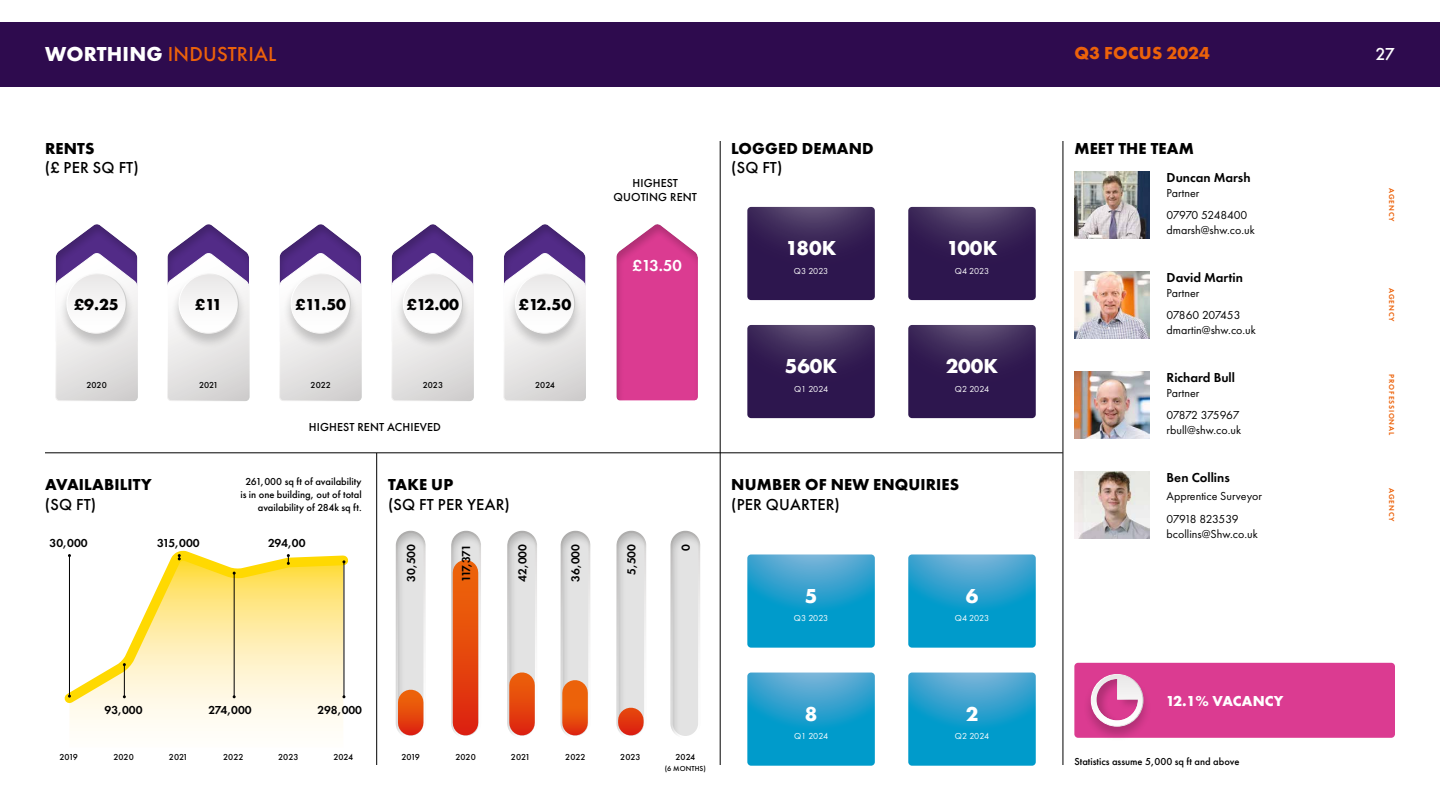
<style>
.page{position:relative;width:1440px;height:810px;background:#fff}
.page>*{position:absolute;margin:0;border:0;box-sizing:border-box;transform-origin:0 0}
.t1{font:700 21px "Futura PT";color:#fff}
.t2{font:500 21px "Futura PT";letter-spacing:.01em;color:#ec620a}
.t3{font:700 18px "Futura PT";letter-spacing:.005em;color:#ec620a}
.t4{font:500 18px "Futura PT";color:#fff}
.t5{font:700 16.5px "Futura PT";letter-spacing:.01em;color:#000}
.t6{font:500 16.5px "Futura PT";letter-spacing:.01em;color:#000}
.t7{font:600 16.5px "Futura PT";color:#fff}
.t8{font:700 15px "Futura PT";letter-spacing:.01em;color:#fff}
.t9{font:600 13.5px "Futura PT";color:#000}
.t10{font:12px/22.5px "Futura PT";color:#000}
.t11{font:600 12px "Futura PT";color:#000}
.t12{font:500 12px/14.4px "Futura PT";letter-spacing:.01em;color:#000;text-align:center}
.t13{font:12px/22.5px "Futura PT";letter-spacing:-.025em;color:#000}
.t14{font:500 10.5px/12.6px "Futura PT";color:#000;text-align:right}
.t15{font:500 9px "Futura PT";color:#000}
.t16{font:9px "Futura PT";letter-spacing:-.015em;color:#fff}
.t17{font:600 7.5px "Futura PT";letter-spacing:.11em;color:#ec620a}
.t18{font:500 7.5px "Futura PT";letter-spacing:.01em;color:#000}
.s1{font-weight:700;color:#fff}
</style>
<div class="page">
<div style="left:0;top:22px;width:1440px;height:65px;background:#2e0b4e"></div>
<div style="left:395px;top:530px;width:32px;height:209px;background:#000;opacity:.2"></div>
<div style="left:451px;top:530px;width:31px;height:209px;background:#000;opacity:.2"></div>
<div style="left:507px;top:530px;width:31px;height:209px;background:#000;opacity:.2"></div>
<div style="left:560px;top:530px;width:32px;height:209px;background:#000;opacity:.2"></div>
<hr style="left:45px;top:453px;width:1018px;height:1px;background:#000">
<hr style="left:720px;top:141px;width:1px;height:624px;background:#000">
<hr style="left:1063px;top:141px;width:1px;height:624px;background:#000">
<hr style="left:376px;top:453px;width:1px;height:312px;background:#000">
<svg style="left:55px;top:224px;width:489px;height:177px"></svg>
<svg style="left:544px;top:212px;width:228px;height:228px"></svg>
<svg style="left:747px;top:207px;width:128px;height:93px;background:#362155"></svg>
<svg style="left:747px;top:554px;width:128px;height:94px;background:#21a0cd"></svg>
<svg style="left:747px;top:325px;width:128px;height:93px;background:#362155"></svg>
<svg style="left:747px;top:673px;width:128px;height:93px;background:#20a0cd"></svg>
<svg style="left:908px;top:207px;width:128px;height:93px;background:#362155"></svg>
<svg style="left:908px;top:554px;width:128px;height:94px;background:#21a0cd"></svg>
<svg style="left:908px;top:325px;width:128px;height:93px;background:#362155"></svg>
<svg style="left:908px;top:673px;width:128px;height:93px;background:#20a0cd"></svg>
<div style="left:616px;top:530px;width:32px;height:209px;background:#000;opacity:.2"></div>
<div style="left:670px;top:530px;width:32px;height:209px;background:#000;opacity:.2"></div>
<div style="left:70px;top:712px;width:273px;height:16px;background:#fffcf1"></div>
<svg style="left:64px;top:550px;width:284px;height:162px"></svg>
<hr style="left:69px;top:556px;width:1px;height:140px;background:#000">
<hr style="left:124px;top:665px;width:1px;height:32px;background:#000">
<hr style="left:234px;top:573px;width:1px;height:124px;background:#000">
<hr style="left:344px;top:562px;width:1px;height:135px;background:#000">
<svg style="left:178px;top:554px;width:3px;height:6px"></svg>
<svg style="left:287px;top:554px;width:3px;height:11px"></svg>
<img style="left:1074px;top:371px;width:75px;height:68px">
<img style="left:1074px;top:171px;width:75px;height:68px">
<img style="left:1074px;top:271px;width:75px;height:68px">
<div style="left:453px;top:573px;width:25px;height:150px;background:linear-gradient(to bottom,#ed6709,#de2a10)"></div>
<svg style="left:398px;top:702px;width:25px;height:21px"></svg>
<div style="left:509px;top:685px;width:26px;height:38px;background:linear-gradient(to bottom,#ea5a0b,#e0330f)"></div>
<div style="left:562px;top:693px;width:26px;height:30px;background:linear-gradient(to bottom,#ee6909,#e84f0c)"></div>
<hr style="left:618px;top:720px;width:26px;height:3px;background:#fff">
<div style="left:1074px;top:663px;width:321px;height:75px;background:#db3b91;border-radius:4px"></div>
<div style="left:1083px;top:673px;width:68px;height:69px;background:#000;opacity:.2"></div>
<svg style="left:1091px;top:674px;width:52px;height:52px"></svg>
<div style="left:1091px;top:674px;width:52px;height:53px;border:1px solid #fff;border-radius:50%"></div>
<div style="left:1096px;top:678px;width:43px;height:43px;background:#000;opacity:.2"></div>
<img style="left:1074px;top:471px;width:75px;height:68px">
<h1 class="t2" style="left:45px;top:41px;width:233px"><span class="s1">WORTHING</span> INDUSTRIAL</h1>
<h3 class="t5" style="left:45px;top:137px;width:51px">RENTS</h3>
<h3 class="t6" style="left:45px;top:158px;width:95px">(£ PER SQ FT)</h3>
<h3 class="t5" style="left:731px;top:137px;width:144px">LOGGED DEMAND</h3>
<h3 class="t6" style="left:731px;top:158px;width:53px">(SQ FT)</h3>
<p class="t12" style="left:614px;top:176px;width:85px">HIGHEST<br>QUOTING RENT</p>
<h1 class="t1" style="left:786px;top:235px;width:52px">180K</h1>
<h1 class="t1" style="left:947px;top:235px;width:52px">100K</h1>
<h3 class="t7" style="left:633px;top:256px;width:51px">£13.50</h3>
<p class="t16" style="left:794px;top:266px;width:36px">Q3 2023</p>
<p class="t16" style="left:955px;top:266px;width:36px">Q4 2023</p>
<h3 class="t5" style="left:74px;top:294px;width:46px">£9.25</h3>
<h3 class="t5" style="left:195px;top:294px;width:29px">£11</h3>
<h3 class="t5" style="left:295px;top:294px;width:52px">£11.50</h3>
<h3 class="t5" style="left:407px;top:294px;width:54px">£12.00</h3>
<h3 class="t5" style="left:519px;top:294px;width:54px">£12.50</h3>
<h1 class="t1" style="left:785px;top:353px;width:54px">560K</h1>
<h1 class="t1" style="left:946px;top:353px;width:54px">200K</h1>
<p class="t15" style="left:86px;top:380px;width:22px">2020</p>
<p class="t15" style="left:199px;top:380px;width:21px">2021</p>
<p class="t15" style="left:311px;top:380px;width:22px">2022</p>
<p class="t15" style="left:423px;top:380px;width:22px">2023</p>
<p class="t15" style="left:535px;top:380px;width:21px">2024</p>
<p class="t16" style="left:794px;top:383px;width:36px">Q1 2024</p>
<p class="t16" style="left:955px;top:383px;width:36px">Q2 2024</p>
<p class="t12" style="left:309px;top:420px;width:134px">HIGHEST RENT ACHIEVED</p>
<h3 class="t5" style="left:45px;top:474px;width:108px">AVAILABILITY</h3>
<h3 class="t6" style="left:45px;top:494px;width:53px">(SQ FT)</h3>
<p class="t14" style="left:240px;top:476px;width:123px">261,000 sq ft of availability is in one building, out of total availability of 284k sq ft.</p>
<h3 class="t5" style="left:388px;top:474px;width:67px">TAKE UP</h3>
<h3 class="t6" style="left:388px;top:494px;width:123px">(SQ FT PER YEAR)</h3>
<h3 class="t5" style="left:731px;top:474px;width:229px">NUMBER OF NEW ENQUIRIES</h3>
<h3 class="t6" style="left:731px;top:494px;width:110px">(PER QUARTER)</h3>
<p class="t11" style="left:50px;top:536px;width:40px">30,000</p>
<p class="t11" style="left:157px;top:536px;width:44px">315,000</p>
<p class="t11" style="left:268px;top:536px;width:39px">294,00</p>
<p class="t11" style="left:404px;top:582px;width:40px;rotate:-90deg">30,500</p>
<p class="t11" style="left:459px;top:582px;width:40px;rotate:-90deg">117,371</p>
<p class="t11" style="left:515px;top:582px;width:40px;rotate:-90deg">42,000</p>
<p class="t11" style="left:568px;top:582px;width:40px;rotate:-90deg">36,000</p>
<p class="t11" style="left:624px;top:575px;width:33px;rotate:-90deg">5,500</p>
<p class="t11" style="left:678px;top:551px;width:8px;rotate:-90deg">0</p>
<h1 class="t1" style="left:805px;top:582px;width:14px">5</h1>
<h1 class="t1" style="left:966px;top:582px;width:14px">6</h1>
<p class="t16" style="left:794px;top:613px;width:36px">Q3 2023</p>
<p class="t16" style="left:955px;top:613px;width:36px">Q4 2023</p>
<p class="t11" style="left:105px;top:703px;width:40px">93,000</p>
<p class="t11" style="left:209px;top:703px;width:45px">274,000</p>
<p class="t11" style="left:318px;top:703px;width:46px">298,000</p>
<p class="t15" style="left:59px;top:751px;width:20px">2019</p>
<p class="t15" style="left:113px;top:751px;width:22px">2020</p>
<p class="t15" style="left:169px;top:751px;width:21px">2021</p>
<p class="t15" style="left:223px;top:751px;width:22px">2022</p>
<p class="t15" style="left:278px;top:751px;width:22px">2023</p>
<p class="t15" style="left:333px;top:751px;width:21px">2024</p>
<p class="t15" style="left:402px;top:751px;width:20px">2019</p>
<p class="t15" style="left:455px;top:751px;width:22px">2020</p>
<p class="t15" style="left:511px;top:751px;width:21px">2021</p>
<p class="t15" style="left:565px;top:751px;width:22px">2022</p>
<p class="t15" style="left:620px;top:751px;width:22px">2023</p>
<p class="t15" style="left:675px;top:751px;width:21px">2024</p>
<p class="t18" style="left:665px;top:764px;width:43px">(6 MONTHS)</p>
<h1 class="t1" style="left:805px;top:700px;width:14px">8</h1>
<h1 class="t1" style="left:966px;top:700px;width:14px">2</h1>
<p class="t16" style="left:794px;top:731px;width:36px">Q1 2024</p>
<p class="t16" style="left:955px;top:731px;width:36px">Q2 2024</p>
<h2 class="t3" style="left:1074px;top:41px;width:137px">Q3 FOCUS 2024</h2>
<h3 class="t5" style="left:1074px;top:137px;width:121px">MEET THE TEAM</h3>
<p class="t9" style="left:1167px;top:169px;width:85px">Duncan Marsh</p>
<p class="t10" style="left:1167px;top:181px;width:82px">Partner<br>07970 5248400</p>
<p class="t10" style="left:1167px;top:219px;width:90px">dmarsh@shw.co.uk</p>
<p class="t9" style="left:1167px;top:269px;width:78px">David Martin</p>
<p class="t10" style="left:1167px;top:281px;width:75px">Partner<br>07860 207453</p>
<p class="t10" style="left:1167px;top:319px;width:91px">dmartin@shw.co.uk</p>
<p class="t9" style="left:1167px;top:369px;width:70px">Richard Bull</p>
<p class="t13" style="left:1167px;top:381px;width:74px">Partner<br>07872 375967</p>
<p class="t10" style="left:1167px;top:419px;width:76px">rbull@shw.co.uk</p>
<p class="t9" style="left:1167px;top:469px;width:65px">Ben Collins</p>
<p class="t10" style="left:1167px;top:485px;width:97px">Apprentice Surveyor<br>07918 823539</p>
<p class="t10" style="left:1167px;top:523px;width:93px">bcollins@Shw.co.uk</p>
<p class="t8" style="left:1166px;top:691px;width:119px">12.1% VACANCY</p>
<p class="t14" style="left:1074px;top:755px;width:167px">Statistics assume 5,000 sq ft and above</p>
<h2 class="t4" style="left:1375px;top:43px;width:21px">27</h2>
<p class="t17" style="left:1396px;top:188px;width:35px;rotate:90deg">AGENCY</p>
<p class="t17" style="left:1396px;top:288px;width:35px;rotate:90deg">AGENCY</p>
<p class="t17" style="left:1396px;top:374px;width:62px;rotate:90deg">PROFESSIONAL</p>
<p class="t17" style="left:1396px;top:488px;width:35px;rotate:90deg">AGENCY</p>
</div>
